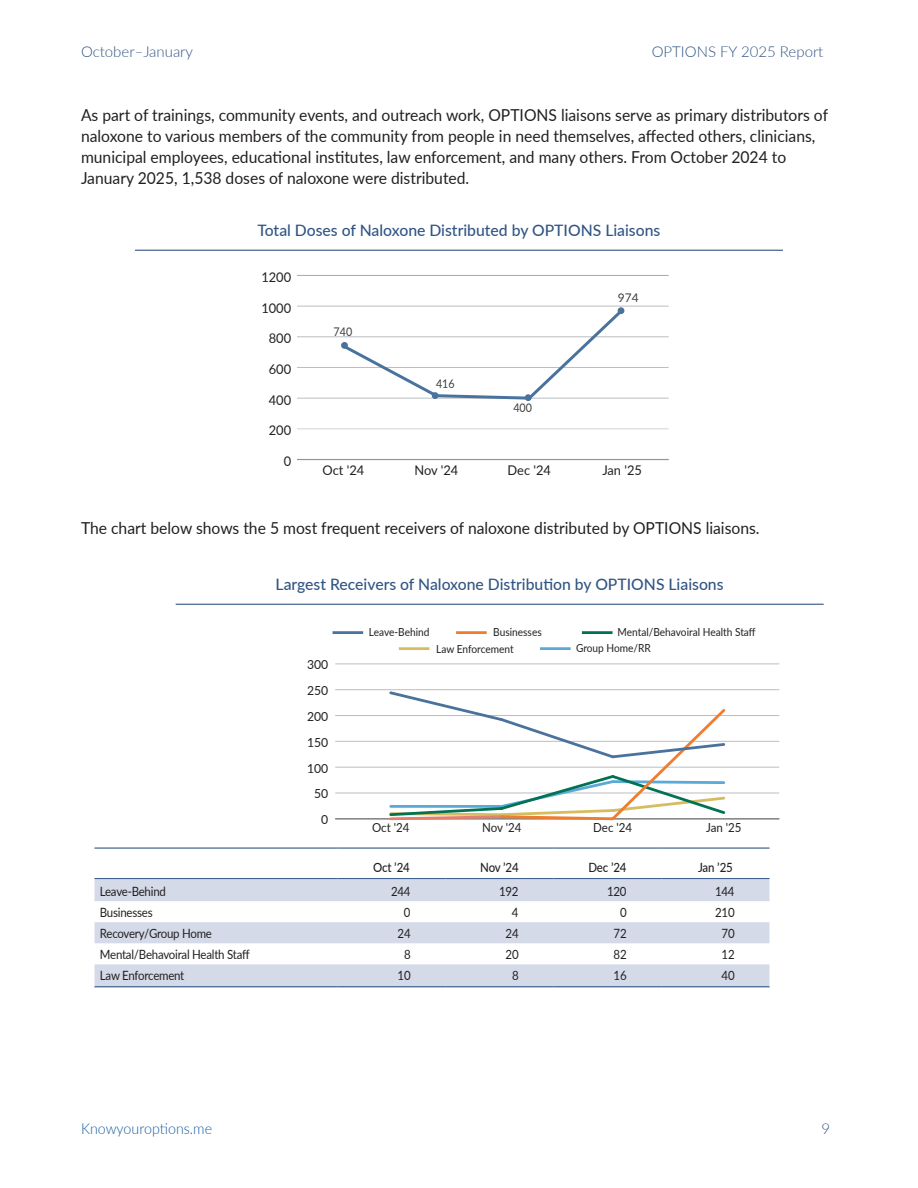
<style>
.page{position:relative;width:918px;height:1188px;background:#fff}
.page>*{position:absolute;margin:0;border:0;box-sizing:border-box;transform-origin:0 0}
.body_text{font:16.5px/21px "Lato";color:#231f20;scale:.95 1}
.t1{font:500 15.75px "Lato";color:#325584}
.t2{font:300 15px "Lato";color:#325584}
.t3{font:300 15px "Lato";color:#175d9e;scale:.95 1}
.t4{font:13.35px "Lato";color:#231f20;scale:.96 1}
.Smaller_tbl_txt{font:12.75px "Lato";letter-spacing:-.02em;color:#231f20;scale:.9 1}
.Smaller_tbl_hdr{font:500 12.75px "Lato";letter-spacing:-.01em;color:#231f20;scale:.9 1}
.t5{font:12.45px "Lato";color:#231f20;scale:.92 1}
.t6{font:12.45px "Lato";color:#231f20}
.t7{font:11.85px "Lato";color:#3e3e3f;scale:.9 1}
.t8{font:11.85px "Lato";color:#3e3e3f}
.t9{font:11.1px "Lato";color:#231f20;scale:.91 1}
.s1{font-style:inherit}
</style>
<div class="page">
<hr style="left:135px;top:250px;width:648px;height:1px;background:#325584">
<hr style="left:176px;top:604px;width:648px;height:1px;background:#325584">
<hr style="left:297px;top:459px;width:372px;height:1px;background:#939598">
<hr style="left:297px;top:428px;width:372px;height:1px;background:#d1d2d4">
<hr style="left:297px;top:398px;width:372px;height:1px;background:#bcbdc0">
<hr style="left:297px;top:367px;width:372px;height:1px;background:#bcbdc0">
<hr style="left:297px;top:336px;width:372px;height:1px;background:#bcbdc0">
<hr style="left:297px;top:306px;width:372px;height:1px;background:#bcbdc0">
<hr style="left:297px;top:275px;width:372px;height:1px;background:#a8a9ad">
<svg style="left:339px;top:306px;width:287px;height:95px"></svg>
<div style="left:341px;top:342px;width:7px;height:7px;background:#49729c;border-radius:50%"></div>
<div style="left:432px;top:392px;width:7px;height:7px;background:#49729c;border-radius:50%"></div>
<div style="left:618px;top:307px;width:6px;height:7px;background:#49729c;border-radius:50%"></div>
<div style="left:525px;top:394px;width:7px;height:7px;background:#49729c;border-radius:50%"></div>
<hr style="left:335px;top:818px;width:444px;height:2px;background:#939598">
<hr style="left:335px;top:818px;width:444px;height:1px;background:#808285">
<hr style="left:335px;top:793px;width:444px;height:1px;background:#bcbdc0">
<hr style="left:335px;top:767px;width:444px;height:1px;background:#bcbdc0">
<hr style="left:335px;top:741px;width:444px;height:1px;background:#bcbdc0">
<hr style="left:335px;top:715px;width:444px;height:1px;background:#bcbdc0">
<hr style="left:335px;top:689px;width:444px;height:1px;background:#bcbdc0">
<hr style="left:335px;top:664px;width:444px;height:1px;background:#bcbdc0">
<svg style="left:387px;top:689px;width:341px;height:132px"></svg>
<hr style="left:458px;top:631px;width:27px;height:3px;background:#ee7d2f">
<hr style="left:400px;top:647px;width:28px;height:3px;background:#d5bd5f">
<hr style="left:541px;top:647px;width:28px;height:3px;background:#5aa9d6">
<hr style="left:334px;top:631px;width:28px;height:3px;background:#49729c">
<hr style="left:583px;top:631px;width:28px;height:3px;background:#017254">
<svg style="left:94px;top:879px;width:676px;height:107px;fill:#d4dae8"></svg>
<hr style="left:94px;top:848px;width:244px;height:1px;background:#325584">
<hr style="left:338px;top:848px;width:108px;height:1px;background:#325584">
<hr style="left:446px;top:848px;width:108px;height:1px;background:#325584">
<hr style="left:554px;top:848px;width:108px;height:1px;background:#325584">
<hr style="left:662px;top:848px;width:108px;height:1px;background:#325584">
<hr style="left:94px;top:878px;width:244px;height:1px;background:#325584">
<hr style="left:338px;top:878px;width:108px;height:1px;background:#325584">
<hr style="left:446px;top:878px;width:108px;height:1px;background:#325584">
<hr style="left:554px;top:878px;width:108px;height:1px;background:#325584">
<hr style="left:662px;top:878px;width:108px;height:1px;background:#325584">
<hr style="left:94px;top:986px;width:244px;height:1px;background:#325584">
<hr style="left:338px;top:986px;width:108px;height:1px;background:#325584">
<hr style="left:446px;top:986px;width:108px;height:1px;background:#325584">
<hr style="left:554px;top:986px;width:108px;height:1px;background:#325584">
<hr style="left:662px;top:986px;width:108px;height:1px;background:#325584">
<p class="t2" style="left:81px;top:41px;width:114px">October–January</p>
<p class="t2" style="left:652px;top:41px;width:173px"><span class="s1">OPTIONS</span> FY 2025 Report</p>
<p class="body_text" style="left:81px;top:104px;width:788px">As part of trainings, community events, and outreach work, OPTIONS liaisons serve as primary distributors of naloxone to various members of the community from people in need themselves, affected others, clinicians, municipal employees, educational institutes, law enforcement, and many others. From October 2024 to January 2025, 1,538 doses of naloxone were distributed.</p>
<p class="t1" style="left:257px;top:219px;width:405px">Total Doses of Naloxone Distributed by OPTIONS Liaisons</p>
<p class="t4" style="left:261px;top:267px;width:33px">1200</p>
<p class="t4" style="left:261px;top:298px;width:33px">1000</p>
<p class="t4" style="left:269px;top:329px;width:25px">800</p>
<p class="t4" style="left:269px;top:360px;width:25px">600</p>
<p class="t4" style="left:269px;top:390px;width:25px">400</p>
<p class="t4" style="left:269px;top:421px;width:25px">200</p>
<p class="t4" style="left:284px;top:452px;width:9px">0</p>
<p class="t7" style="left:334px;top:324px;width:22px">740</p>
<p class="t7" style="left:436px;top:376px;width:22px">416</p>
<p class="t7" style="left:513px;top:399px;width:22px">400</p>
<p class="t8" style="left:618px;top:290px;width:22px">974</p>
<p class="t4" style="left:323px;top:461px;width:45px">Oct '24</p>
<p class="t4" style="left:414px;top:461px;width:47px">Nov '24</p>
<p class="t4" style="left:508px;top:461px;width:47px">Dec '24</p>
<p class="t4" style="left:602px;top:461px;width:43px">Jan '25</p>
<p class="body_text" style="left:81px;top:517px;width:716px">The chart below shows the 5 most frequent receivers of naloxone distributed by OPTIONS liaisons.</p>
<p class="t1" style="left:276px;top:573px;width:450px">Largest Receivers of Naloxone Distribution by OPTIONS Liaisons</p>
<p class="t9" style="left:369px;top:624px;width:68px">Leave-Behind</p>
<p class="t9" style="left:493px;top:624px;width:55px">Businesses</p>
<p class="t9" style="left:618px;top:624px;width:153px">Mental/Behavoiral Health Staff</p>
<p class="t6" style="left:307px;top:656px;width:23px">300</p>
<p class="t6" style="left:307px;top:682px;width:23px">250</p>
<p class="t6" style="left:307px;top:708px;width:23px">200</p>
<p class="t6" style="left:307px;top:733px;width:23px">150</p>
<p class="t6" style="left:307px;top:759px;width:23px">100</p>
<p class="t6" style="left:314px;top:785px;width:16px">50</p>
<p class="t6" style="left:321px;top:811px;width:9px">0</p>
<p class="t9" style="left:436px;top:641px;width:87px">Law Enforcement</p>
<p class="t9" style="left:576px;top:640px;width:84px">Group Home/RR</p>
<p class="t5" style="left:372px;top:819px;width:42px">Oct '24</p>
<p class="t5" style="left:482px;top:819px;width:44px">Nov '24</p>
<p class="t5" style="left:593px;top:819px;width:44px">Dec '24</p>
<p class="t5" style="left:706px;top:819px;width:40px">Jan '25</p>
<p class="Smaller_tbl_hdr" style="left:373px;top:858px;width:42px">Oct ’24</p>
<p class="Smaller_tbl_hdr" style="left:480px;top:858px;width:44px">Nov ’24</p>
<p class="Smaller_tbl_hdr" style="left:588px;top:858px;width:44px">Dec ’24</p>
<p class="Smaller_tbl_hdr" style="left:698px;top:858px;width:40px">Jan ’25</p>
<p class="Smaller_tbl_txt" style="left:100px;top:882px;width:75px">Leave-Behind</p>
<p class="Smaller_tbl_txt" style="left:391px;top:882px;width:23px">244</p>
<p class="Smaller_tbl_txt" style="left:499px;top:882px;width:23px">192</p>
<p class="Smaller_tbl_txt" style="left:607px;top:882px;width:23px">120</p>
<p class="Smaller_tbl_txt" style="left:715px;top:882px;width:23px">144</p>
<p class="Smaller_tbl_txt" style="left:100px;top:903px;width:60px">Businesses</p>
<p class="Smaller_tbl_txt" style="left:404px;top:903px;width:9px">0</p>
<p class="Smaller_tbl_txt" style="left:512px;top:903px;width:9px">4</p>
<p class="Smaller_tbl_txt" style="left:620px;top:903px;width:9px">0</p>
<p class="Smaller_tbl_txt" style="left:715px;top:903px;width:23px">210</p>
<p class="Smaller_tbl_txt" style="left:100px;top:924px;width:126px">Recovery/Group Home</p>
<p class="Smaller_tbl_txt" style="left:398px;top:924px;width:16px">24</p>
<p class="Smaller_tbl_txt" style="left:506px;top:924px;width:16px">24</p>
<p class="Smaller_tbl_txt" style="left:614px;top:924px;width:16px">72</p>
<p class="Smaller_tbl_txt" style="left:722px;top:924px;width:16px">70</p>
<p class="Smaller_tbl_txt" style="left:100px;top:945px;width:168px">Mental/Behavoiral Health Staff</p>
<p class="Smaller_tbl_txt" style="left:404px;top:945px;width:9px">8</p>
<p class="Smaller_tbl_txt" style="left:506px;top:945px;width:16px">20</p>
<p class="Smaller_tbl_txt" style="left:614px;top:945px;width:16px">82</p>
<p class="Smaller_tbl_txt" style="left:722px;top:945px;width:16px">12</p>
<p class="Smaller_tbl_txt" style="left:100px;top:966px;width:95px">Law Enforcement</p>
<p class="Smaller_tbl_txt" style="left:398px;top:966px;width:16px">10</p>
<p class="Smaller_tbl_txt" style="left:512px;top:966px;width:9px">8</p>
<p class="Smaller_tbl_txt" style="left:614px;top:966px;width:16px">16</p>
<p class="Smaller_tbl_txt" style="left:722px;top:966px;width:16px">40</p>
<p class="t3" style="left:81px;top:1118px;width:140px">Knowyouroptions.me</p>
<p class="t2" style="left:822px;top:1118px;width:10px">9</p>
</div>
